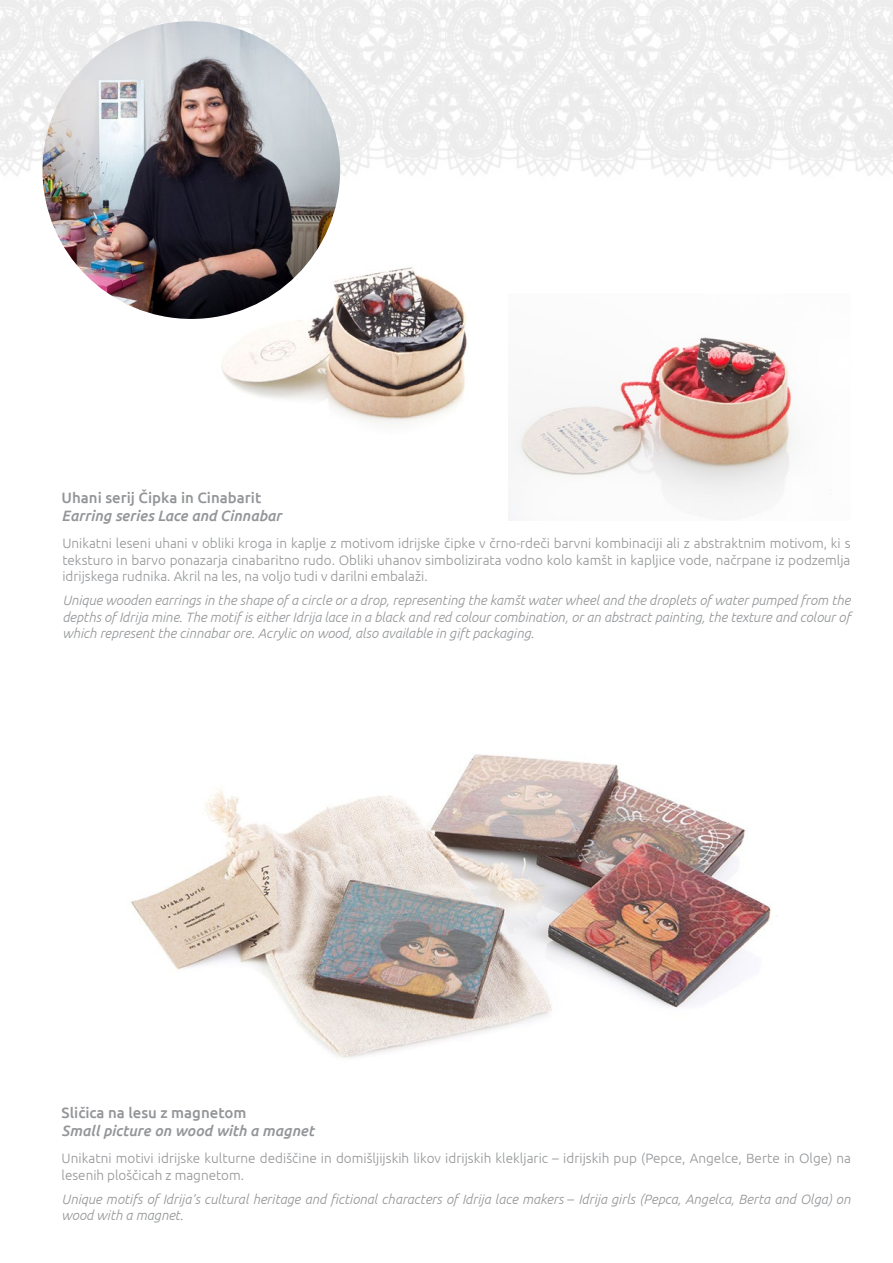
<style>
.page{position:relative;width:893px;height:1263px;background:#fff}
.page>*{position:absolute;margin:0;border:0;box-sizing:border-box;transform-origin:0 0}
.t1{font:italic 500 15px "Ubuntu";color:#939598}
.t2{font:500 15px "Ubuntu";color:#939598}
.t3{font:italic 300 13.5px/16.2px "Ubuntu";color:#939598;text-align:justify}
.t4{font:300 13.5px/16.2px "Ubuntu";color:#939598;text-align:justify}
.s1{font-style:normal}
</style>
<div class="page">
<img style="left:204px;top:230px;width:264px;height:195px">
<img style="left:0;top:0;width:893px;height:185px">
<img style="left:43px;top:21px;width:297px;height:298px;border-radius:149px">
<img style="left:509px;top:337px;width:288px;height:184px">
<img style="left:131px;top:754px;width:647px;height:304px">
<p class="t2" style="left:62px;top:488px;width:201px">Uhani serij Čipka in Cinabarit</p>
<p class="t1" style="left:62px;top:506px;width:221px">Earring series Lace and Cinnabar</p>
<p class="t4" style="left:62px;top:535px;width:790px">Unikatni leseni uhani v obliki kroga in kaplje z motivom idrijske čipke v črno-rdeči barvni kombinaciji ali z abstraktnim motivom, ki s teksturo in barvo ponazarja cinabaritno rudo. Obliki uhanov simbolizirata vodno kolo kamšt in kapljice vode, načrpane iz podzemlja idrijskega rudnika. Akril na les, na voljo tudi v darilni embalaži.</p>
<p class="t3" style="left:62px;top:592px;width:790px">Unique wooden earrings in the shape of a circle or a drop, representing the kamšt water wheel and the droplets of water pumped from the depths of Idrija mine. The motif is either Idrija lace in a black and red colour combination, or an abstract painting, the texture and colour of which represent the cinnabar ore. Acrylic on wood, also available in gift packaging.</p>
<p class="t2" style="left:62px;top:1104px;width:186px">Sličica na lesu z magnetom</p>
<p class="t1" style="left:62px;top:1122px;width:254px">Small picture on wood with a magnet</p>
<p class="t4" style="left:62px;top:1150px;width:791px">Unikatni motivi idrijske kulturne dediščine in domišljijskih likov idrijskih klekljaric – idrijskih pup (Pepce, Angelce, Berte in Olge) na lesenih ploščicah z magnetom.</p>
<p class="t3" style="left:62px;top:1191px;width:790px">Unique motifs of Idrija’s cultural heritage and fictional characters of Idrija lace makers <span class="s1">–</span> Idrija girls (Pepca, Angelca, Berta and Olga) on wood with a magnet.</p>
</div>
